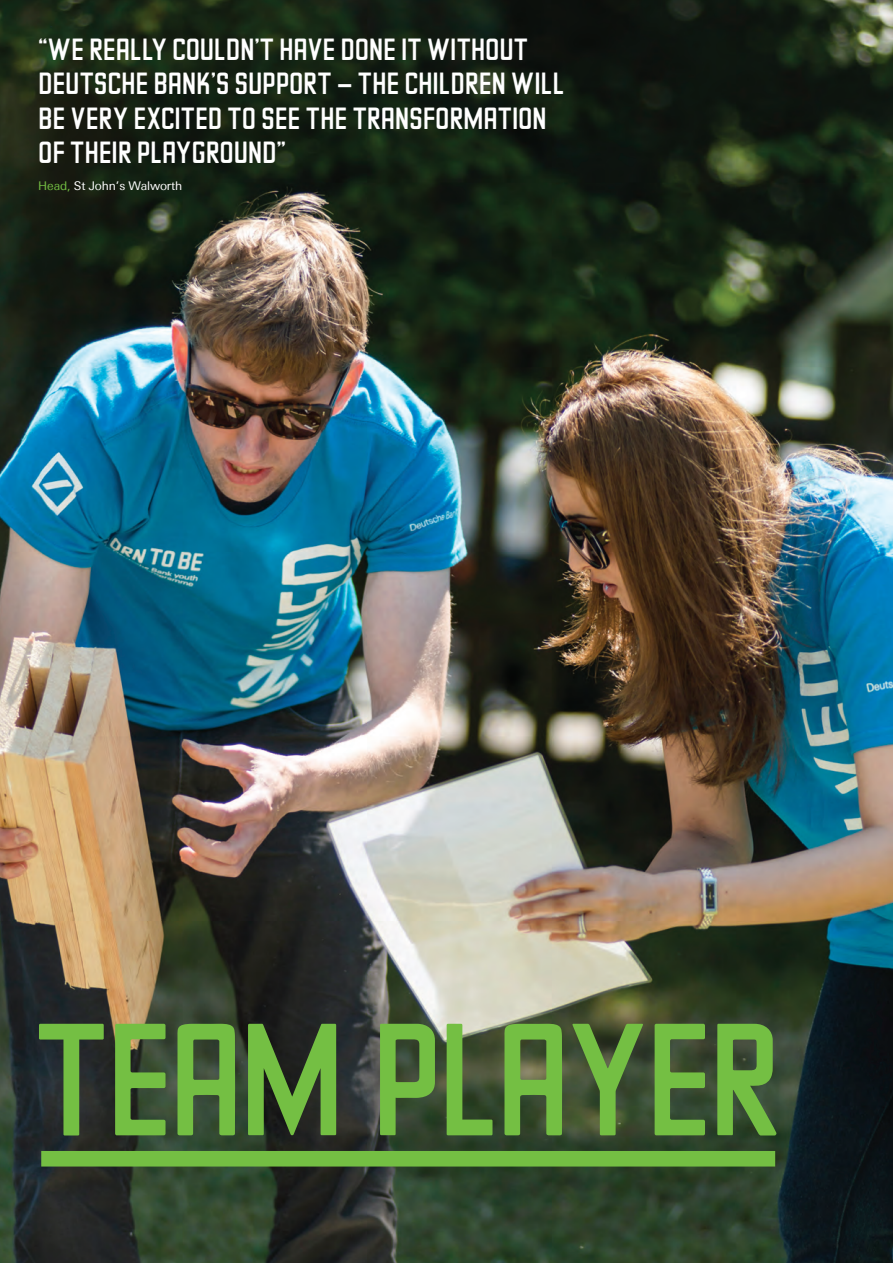
<style>
.page{position:relative;width:893px;height:1263px;background:#fff}
.page>*{position:absolute;margin:0;border:0;box-sizing:border-box;transform-origin:0 0}
.t1{font:156px "Berber";letter-spacing:-.03em;color:#74bf43}
.t2{font:30px/34.5px "Berber";letter-spacing:-.01em;color:#fff}
.t3{font:12px "Univers Deutsche Bank";letter-spacing:-.01em;color:#fff}
.s1{color:#74bf43}
</style>
<div class="page">
<img style="left:0;top:0;width:893px;height:1263px">
<div style="left:41px;top:1151px;width:734px;height:15px;background:#74bf43"></div>
<p class="t2" style="left:38px;top:34px;width:528px">“WE REALLY COULDN’T HAVE DONE IT WITHOUT DEUTSCHE BANK’S SUPPORT – THE CHILDREN WILL BE VERY EXCITED TO SEE THE TRANSFORMATION OF THEIR PLAYGROUND”</p>
<p class="t3" style="left:38px;top:179px;width:146px"><span class="s1">Head,</span> St John’s Walworth</p>
<h1 class="t1" style="left:33px;top:1002px;width:751px">TEAM PLAYER</h1>
</div>
